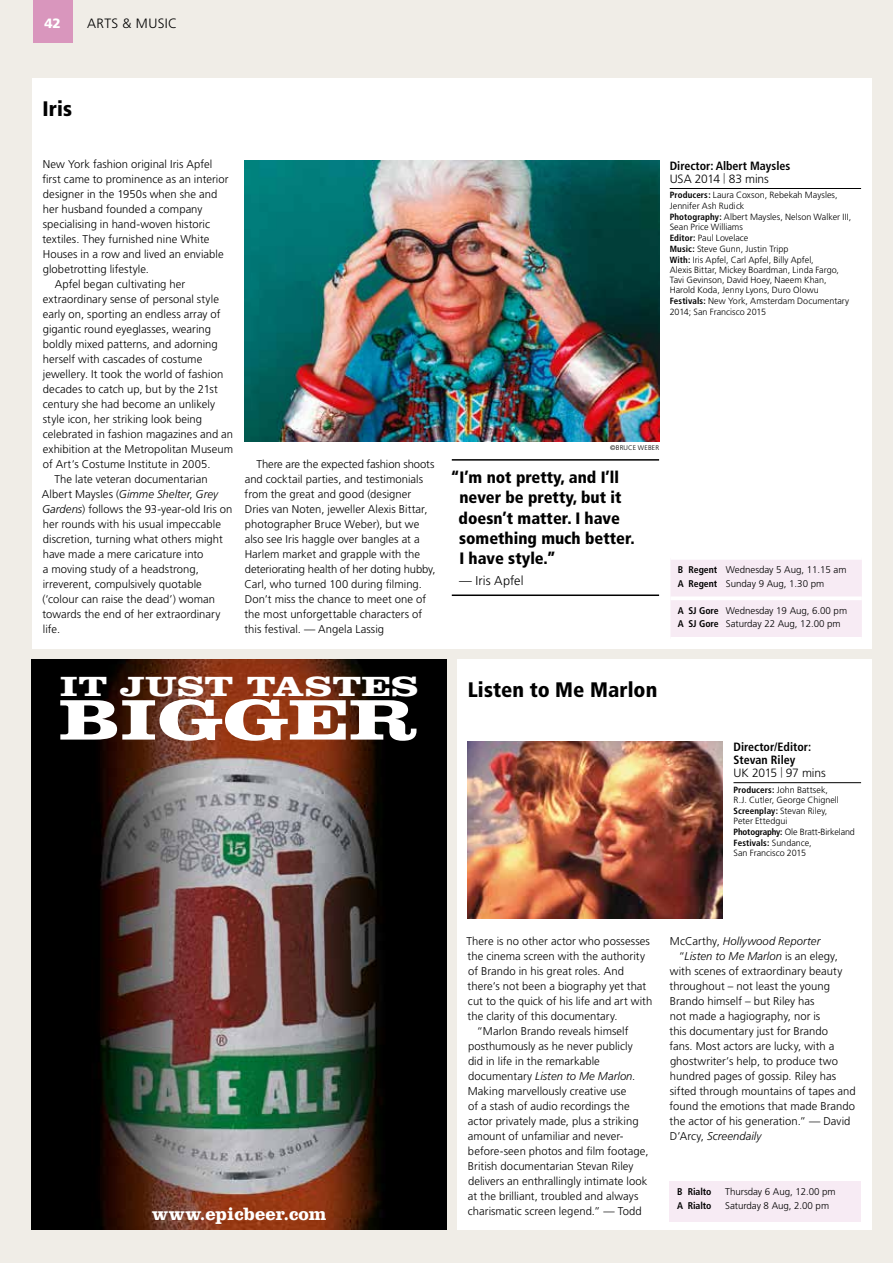
<style>
.page{position:relative;width:893px;height:1263px;background:#f0ede7}
.page>*{position:absolute;margin:0;border:0;box-sizing:border-box;transform-origin:0 0}
.t1{font:700 59.4px "Clarendon";color:#fff;scale:1.42 1}
.t2{font:700 28.8px "Clarendon";color:#fff;scale:1.42 1}
.t3{font:900 condensed 21px "Frutiger";letter-spacing:.005em;color:#000}
.t4{font:700 18.6px "Clarendon";color:#fff}
.t5{font:900 condensed 16.5px/20.4px "Frutiger LT Std";color:#000}
.t6{font:300 13.5px "Frutiger";letter-spacing:.035em;color:#000}
.t7{font:900 13.5px "Frutiger";color:#fff}
.t8{font:300 12.75px "Frutiger";letter-spacing:.005em;color:#000}
.t9{font:700 condensed 12px/13.2px "Frutiger";color:#000}
.t10{font:300 11.25px/15px "Frutiger LT Pro";letter-spacing:.005em;color:#000}
.t11{font:italic 300 11.25px/15px "Frutiger";letter-spacing:.005em;color:#000}
.t12{font:300 9.75px/13.5px "Frutiger";letter-spacing:-.005em;color:#000}
.t13{font:700 condensed 9.75px "Frutiger";letter-spacing:-.005em;color:#000}
.t14{font:300 9px/10.2px "Frutiger LT Pro";color:#000}
.t15{font:700 condensed 9px "Frutiger";letter-spacing:.01em;color:#000}
.t16{font:300 6.75px "Frutiger";letter-spacing:.02em;color:#000}
.s1{font-family:"Frutiger LT Pro";font-style:normal}
.s2{font-family:"Frutiger";font-style:italic}
.s3{font-weight:300;font-stretch:normal}
.s4{font-weight:300;font-size:10.5px}
.s5{font-family:"Frutiger";font-weight:700;font-stretch:condensed}
.s6{font-weight:700;font-stretch:condensed}
.s7{font-family:"Frutiger LT Pro";font-weight:300;font-stretch:normal}
</style>
<div class="page">
<div style="left:33px;top:0;width:40px;height:43px;background:#d996bd"></div>
<div style="left:457px;top:659px;width:415px;height:570px;background:#fff"></div>
<img style="left:32px;top:659px;width:414px;height:570px">
<hr style="left:733px;top:782px;width:128px;height:1px;background:#000">
<img style="left:468px;top:742px;width:255px;height:176px">
<div style="left:670px;top:1182px;width:191px;height:40px;background:#f7ebf4"></div>
<div style="left:32px;top:78px;width:840px;height:570px;background:#fff"></div>
<hr style="left:670px;top:188px;width:191px;height:1px;background:#000">
<img style="left:244px;top:161px;width:415px;height:281px">
<hr style="left:452px;top:459px;width:207px;height:2px;background:#000">
<hr style="left:452px;top:594px;width:207px;height:2px;background:#000">
<div style="left:670px;top:560px;width:192px;height:77px;background:#f7ebf4"></div>
<hr style="left:670px;top:596px;width:192px;height:4px;background:#fff">
<p class="t7" style="left:44px;top:15px;width:18px">42</p>
<p class="t6" style="left:87px;top:15px;width:92px">ARTS &amp; MUSIC</p>
<h3 class="t3" style="left:43px;top:96px;width:31px">Iris</h3>
<p class="t10" style="left:43px;top:157px;width:171px">New York fashion original Iris Apfel</p>
<p class="t10" style="left:42px;top:172px;width:188px">first came to prominence as an interior</p>
<p class="t10" style="left:43px;top:187px;width:176px">designer in the 1950s when she and</p>
<p class="t10" style="left:43px;top:202px;width:161px">her husband founded a company</p>
<p class="t10" style="left:43px;top:217px;width:169px">specialising in hand-woven historic</p>
<p class="t10" style="left:42px;top:232px;width:168px">textiles. They furnished nine White</p>
<p class="t10" style="left:43px;top:247px;width:183px">Houses in a row and lived an enviable</p>
<p class="t10" style="left:43px;top:262px;width:108px">globetrotting lifestyle.</p>
<p class="t10" style="left:55px;top:277px;width:132px">Apfel began cultivating her</p>
<p class="t10" style="left:43px;top:292px;width:178px">extraordinary sense of personal style</p>
<p class="t10" style="left:43px;top:307px;width:179px">early on, sporting an endless array of</p>
<p class="t10" style="left:43px;top:322px;width:170px">gigantic round eyeglasses, wearing</p>
<p class="t10" style="left:43px;top:337px;width:176px">boldly mixed patterns, and adorning</p>
<p class="t10" style="left:43px;top:352px;width:161px">herself with cascades of costume</p>
<p class="t10" style="left:43px;top:367px;width:182px">jewellery. It took the world of fashion</p>
<p class="t10" style="left:43px;top:382px;width:176px">decades to catch up, but by the 21st</p>
<p class="t10" style="left:43px;top:397px;width:174px">century she had become an unlikely</p>
<p class="t10" style="left:43px;top:412px;width:161px">style icon, her striking look being</p>
<p class="t10" style="left:43px;top:427px;width:192px">celebrated in fashion magazines and an</p>
<p class="t10" style="left:43px;top:442px;width:192px">exhibition at the Metropolitan Museum</p>
<p class="t10" style="left:43px;top:457px;width:169px">of Art’s Costume Institute in 2005.</p>
<p class="t10" style="left:54px;top:472px;width:155px">The late veteran documentarian</p>
<p class="t11" style="left:42px;top:487px;width:178px"><span class="s1">Albert Maysles (</span>Gimme Shelter<span class="s1">,</span> Grey</p>
<p class="t10" style="left:42px;top:502px;width:192px"><span class="s2">Gardens</span>) follows the 93-year-old Iris on her rounds with his usual impeccable discretion, turning what others might have made a mere caricature into<br>a moving study of a headstrong, irreverent, compulsively quotable (‘colour can raise the dead’) woman towards the end of her extraordinary life.</p>
<p class="t9" style="left:670px;top:159px;width:122px">Director: Albert Maysles<br><span class="s3">USA 2014</span> <span class="s4">|</span> <span class="s3">83 mins</span></p>
<p class="t14" style="left:670px;top:190px;width:169px"><span class="s5">Producers:</span> Laura Coxson, Rebekah Maysles,<br>Jennifer Ash Rudick</p>
<p class="t14" style="left:670px;top:211px;width:183px"><span class="s5">Photography:</span> Albert Maysles, Nelson Walker III,<br>Sean Price Williams</p>
<p class="t14" style="left:670px;top:232px;width:146px;line-height:11.1px"><span class="s5">Editor:</span> Paul Lovelace<br><span class="s5">Music:</span> Steve Gunn, Justin Tripp<br><span class="s5">With:</span> Iris Apfel, Carl Apfel, Billy Apfel,</p>
<p class="t14" style="left:670px;top:265px;width:171px">Alexis Bittar, Mickey Boardman, Linda Fargo,<br>Tavi Gevinson, David Hoey, Naeem Khan,<br>Harold Koda, Jenny Lyons, Duro Olowu</p>
<p class="t14" style="left:670px;top:296px;width:181px"><span class="s5">Festivals:</span> New York, Amsterdam Documentary<br>2014; San Francisco 2015</p>
<p class="t16" style="left:610px;top:444px;width:50px">©BRUCE WEBER</p>
<p class="t10" style="left:244px;top:457px;width:193px;text-indent:12px">There are the expected fashion shoots and cocktail parties, and testimonials from the great and good (designer Dries van Noten, jeweller Alexis Bittar, photographer Bruce Weber), but we also see Iris haggle over bangles at a Harlem market and grapple with the deteriorating health of her doting hubby, Carl, who turned 100 during filming.<br>Don’t miss the chance to meet one of the most unforgettable characters of this festival. — Angela Lassig</p>
<h3 class="t5" style="left:459px;top:467px;width:178px;text-indent:-8px">“I’m not pretty, and I’ll never be pretty, but it doesn’t matter. I have something much better.<br>I have style.”</h3>
<p class="t8" style="left:459px;top:573px;width:66px">— Iris Apfel</p>
<p class="t12" style="left:678px;top:563px;width:170px"><span class="s6">B Regent</span> Wednesday 5 Aug, 11.15 am<br><span class="s6">A Regent</span> Sunday 9 Aug, 1.30 pm</p>
<p class="t12" style="left:678px;top:604px;width:171px"><span class="s6">A SJ Gore</span> Wednesday 19 Aug, 6.00 pm<br><span class="s6">A SJ Gore</span> Saturday 22 Aug, 12.00 pm</p>
<h2 class="t2" style="left:60px;top:668px;width:254px">IT JUST TASTES</h2>
<h1 class="t1" style="left:59px;top:684px;width:255px">BIGGER</h1>
<h3 class="t3" style="left:468px;top:677px;width:191px">Listen to Me Marlon</h3>
<p class="t9" style="left:733px;top:740px;width:94px">Director/Editor:<br>Stevan Riley<br><span class="s3">UK 2015</span> <span class="s4">|</span> <span class="s3">97 mins</span></p>
<p class="t14" style="left:733px;top:784px;width:107px"><span class="s5">Producers:</span> John Battsek,<br>R.J. Cutler, George Chignell</p>
<p class="t14" style="left:733px;top:806px;width:95px"><span class="s5">Screenplay:</span> Stevan Riley,<br>Peter Ettedgui</p>
<p class="t14" style="left:733px;top:827px;width:123px"><span class="s5">Photography:</span> Ole Bratt-Birkeland</p>
<p class="t15" style="left:733px;top:837px;width:80px">Festivals: <span class="s7">Sundance,</span></p>
<p class="t14" style="left:733px;top:848px;width:74px">San Francisco 2015</p>
<h3 class="t4" style="left:152px;top:1202px;width:176px">www.epicbeer.com</h3>
<p class="t10" style="left:466px;top:933px;width:185px">There is no other actor who possesses</p>
<p class="t10" style="left:468px;top:948px;width:179px">the cinema screen with the authority</p>
<p class="t10" style="left:468px;top:963px;width:157px">of Brando in his great roles. And</p>
<p class="t10" style="left:468px;top:978px;width:180px">there’s not been a biography yet that</p>
<p class="t10" style="left:468px;top:993px;width:186px">cut to the quick of his life and art with</p>
<p class="t10" style="left:468px;top:1008px;width:152px">the clarity of this documentary.</p>
<p class="t10" style="left:477px;top:1023px;width:153px">“Marlon Brando reveals himself</p>
<p class="t10" style="left:468px;top:1038px;width:166px">posthumously as he never publicly</p>
<p class="t10" style="left:468px;top:1053px;width:133px">did in life in the remarkable</p>
<p class="t11" style="left:468px;top:1068px;width:169px"><span class="s1">documentary</span> Listen to Me Marlon<span class="s1">.</span></p>
<p class="t10" style="left:468px;top:1083px;width:182px">Making marvellously creative use<br>of a stash of audio recordings the actor privately made, plus a striking amount of unfamiliar and never&shy;before-seen photos and film footage, British documentarian Stevan Riley delivers an enthrallingly intimate look at the brilliant, troubled and always charismatic screen legend.” — Todd</p>
<p class="t11" style="left:679px;top:933px;width:161px;text-indent:-9px"><span class="s1">McCarthy,</span> Hollywood Reporter <span class="s1">“</span>Listen to Me Marlon <span class="s1">is an elegy,</span></p>
<p class="t10" style="left:670px;top:963px;width:188px">with scenes of extraordinary beauty throughout – not least the young Brando himself – but Riley has<br>not made a hagiography, nor is<br>this documentary just for Brando<br>fans. Most actors are lucky, with a ghostwriter’s help, to produce two hundred pages of gossip. Riley has sifted through mountains of tapes and found the emotions that made Brando the actor of his generation.” — David</p>
<p class="t11" style="left:670px;top:1128px;width:93px"><span class="s1">D’Arcy,</span> Screendaily</p>
<p class="t13" style="left:677px;top:1186px;width:36px">B Rialto</p>
<p class="t12" style="left:725px;top:1185px;width:112px">Thursday 6 Aug, 12.00 pm</p>
<p class="t13" style="left:677px;top:1199px;width:36px">A Rialto</p>
<p class="t12" style="left:725px;top:1198px;width:105px">Saturday 8 Aug, 2.00 pm</p>
</div>
